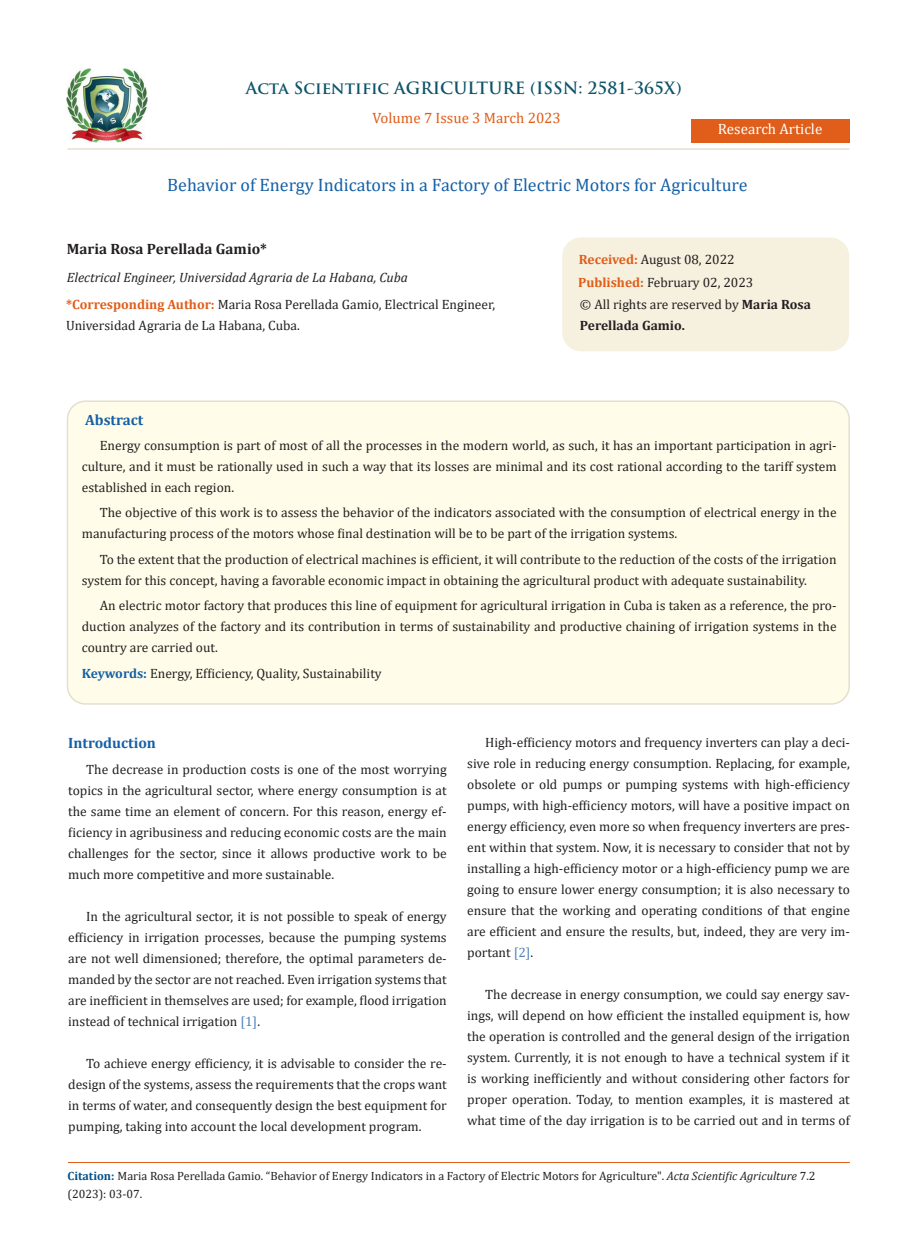
<style>
.page{position:relative;width:917px;height:1260px;background:#fff}
.page>*{position:absolute;margin:0;border:0;box-sizing:border-box;transform-origin:0 0}
.t1{font:18px "Cambria";color:#1560a6}
.t2{font:700 16.5px "Trajan Pro";color:#0e546a}
.t3{font:700 15px "Cambria";color:#231f20}
.t4{font:15px "Cambria";color:#e05d1a}
.t5{font:700 15px "Cambria";color:#1560a6}
.t6{font:15px "Cambria";color:#fff}
.HTML_Preformatted{font:13.5px/21px "Cambria";color:#231f20;text-align:justify}
._14-OS-Level1-single{font:13.5px/21px "Cambria";color:#231f20;text-align:justify}
.t7{font:italic 13.5px "Cambria";color:#231f20}
.t8{font:700 13.5px/21px "Cambria";color:#231f20}
.t9{font:12px/18px "Cambria";color:#231f20}
.s1{font-weight:700;color:#e05d1a}
.s2{font-weight:400}
.s3{font-weight:700;color:#1560a6}
.s4{color:#4f81bd}
.s5{font-weight:700;color:#035089}
.s6{font-style:italic}
</style>
<div class="page">
<img style="left:67px;top:68px;width:80px;height:74px">
<div style="left:690px;top:119px;width:159px;height:23px;background:#e05d1a"></div>
<div style="left:563px;top:238px;width:285px;height:113px;background:#f6f0df;border-radius:18px"></div>
<div style="left:562px;top:238px;width:287px;height:113px;border:2px solid #f6f0df;border-radius:18px"></div>
<div style="left:67px;top:401px;width:782px;height:303px;background:#fffde9;border-radius:18px"></div>
<div style="left:67px;top:400px;width:782px;height:305px;border:2px solid #e5dfce;border-radius:18px"></div>
<hr style="left:68px;top:1163px;width:781px;height:1px;background:#e05d1a">
<hr style="left:67px;top:148px;width:782px;height:2px;background:#e5dfce">
<p class="t2" style="left:246px;top:77px;width:437px">Acta Scientific AGRICULTURE (ISSN: 2581-365X)</p>
<p class="t4" style="left:372px;top:109px;width:190px">Volume 7 Issue 3 March 2023</p>
<p class="t6" style="left:717px;top:120px;width:106px">Research Article</p>
<p class="t1" style="left:167px;top:174px;width:582px">Behavior of Energy Indicators in a Factory of Electric Motors for Agriculture</p>
<p class="t3" style="left:67px;top:238px;width:202px">Maria Rosa Perellada Gamio*</p>
<p class="t7" style="left:67px;top:268px;width:343px">Electrical Engineer, Universidad Agraria de La Habana, Cuba</p>
<p class="HTML_Preformatted" style="left:66px;top:294px;width:430px"><span class="s1">*Corresponding Author:</span> Maria Rosa Perellada Gamio, Electrical Engineer,<br>Universidad Agraria de La Habana, Cuba.</p>
<p class="HTML_Preformatted" style="left:579px;top:249px;width:157px"><span class="s1">Received:</span> August 08, 2022</p>
<p class="HTML_Preformatted" style="left:578px;top:272px;width:177px"><span class="s1">Published:</span> February 02, 2023</p>
<p class="t8" style="left:580px;top:293px;width:233px"><span class="s2">© All rights are reserved by</span> Maria Rosa<br>Perellada Gamio.</p>
<p class="t5" style="left:85px;top:409px;width:60px">Abstract</p>
<p class="HTML_Preformatted" style="left:82px;top:434px;width:756px;text-indent:18px">Energy consumption is part of most of all the processes in the modern world, as such, it has an important participation in agri&shy;culture, and it must be rationally used in such a way that its losses are minimal and its cost rational according to the tariff system established in each region.</p>
<p class="HTML_Preformatted" style="left:82px;top:502px;width:756px;text-indent:18px">The objective of this work is to assess the behavior of the indicators associated with the consumption of electrical energy in the manufacturing process of the motors whose final destination will be to be part of the irrigation systems.</p>
<p class="HTML_Preformatted" style="left:82px;top:548px;width:756px;text-indent:18px">To the extent that the production of electrical machines is efficient, it will contribute to the reduction of the costs of the irrigation system for this concept, having a favorable economic impact in obtaining the agricultural product with adequate sustainability.</p>
<p class="HTML_Preformatted" style="left:82px;top:595px;width:756px;text-indent:18px">An electric motor factory that produces this line of equipment for agricultural irrigation in Cuba is taken as a reference, the pro&shy;duction analyzes of the factory and its contribution in terms of sustainability and productive chaining of irrigation systems in the country are carried out.</p>
<p class="HTML_Preformatted" style="left:82px;top:662px;width:301px"><span class="s3">Keywords:</span> Energy, Efficiency, Quality, Sustainability</p>
<p class="t5" style="left:68px;top:732px;width:89px">Introduction</p>
<p class="_14-OS-Level1-single" style="left:68px;top:759px;width:380px;text-indent:18px">The decrease in production costs is one of the most worrying topics in the agricultural sector, where energy consumption is at the same time an element of concern. For this reason, energy ef&shy;ficiency in agribusiness and reducing economic costs are the main challenges for the sector, since it allows productive work to be much more competitive and more sustainable.</p>
<p class="HTML_Preformatted" style="left:68px;top:906px;width:380px;text-indent:18px">In the agricultural sector, it is not possible to speak of energy efficiency in irrigation processes, because the pumping systems are not well dimensioned; therefore, the optimal parameters de&shy;manded by the sector are not reached. Even irrigation systems that are inefficient in themselves are used; for example, flood irrigation instead of technical irrigation <span class="s4">[1]</span>.</p>
<p class="HTML_Preformatted" style="left:68px;top:1053px;width:380px;text-indent:18px">To achieve energy efficiency, it is advisable to consider the re&shy;design of the systems, assess the requirements that the crops want in terms of water, and consequently design the best equipment for pumping, taking into account the local development program.</p>
<p class="HTML_Preformatted" style="left:467px;top:732px;width:384px;text-indent:18px">High-efficiency motors and frequency inverters can play a deci&shy;sive role in reducing energy consumption. Replacing, for example, obsolete or old pumps or pumping systems with high-efficiency pumps, with high-efficiency motors, will have a positive impact on energy efficiency, even more so when frequency inverters are pres&shy;ent within that system. Now, it is necessary to consider that not by installing a high-efficiency motor or a high-efficiency pump we are going to ensure lower energy consumption; it is also necessary to ensure that the working and operating conditions of that engine are efficient and ensure the results, but, indeed, they are very im&shy;portant <span class="s4">[2]</span>.</p>
<p class="HTML_Preformatted" style="left:467px;top:984px;width:384px;text-indent:18px">The decrease in energy consumption, we could say energy sav&shy;ings, will depend on how efficient the installed equipment is, how the operation is controlled and the general design of the irrigation system. Currently, it is not enough to have a technical system if it is working inefficiently and without considering other factors for proper operation. Today, to mention examples, it is mastered at what time of the day irrigation is to be carried out and in terms of</p>
<p class="t9" style="left:68px;top:1166px;width:749px"><span class="s5">Citation:</span> Maria Rosa Perellada Gamio. “Behavior of Energy Indicators in a Factory of Electric Motors for Agriculture". <span class="s6">Acta Scientific Agriculture</span> 7.2 (2023): 03-07.</p>
</div>
